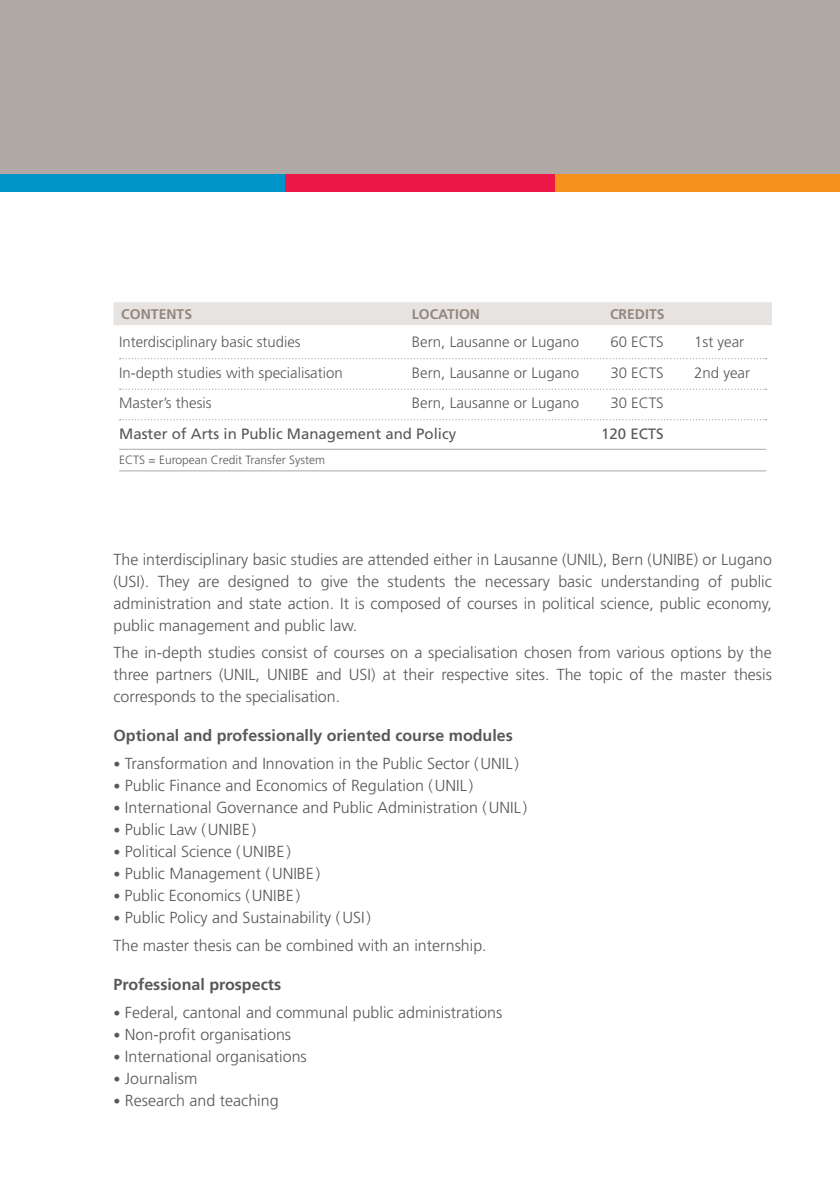
<style>
.page{position:relative;width:840px;height:1191px;background:#fff}
.page>*{position:absolute;margin:0;border:0;box-sizing:border-box;transform-origin:0 0}
.t1{font:300 16px/22px "Frutiger LT Std";color:#57585a;text-align:justify}
.t2{font:700 16px "Frutiger LT Std";color:#57585a}
.t3{font:300 15px "Frutiger LT Std";color:#57585a}
.t4{font:15px "Frutiger LT Std";color:#57585a}
.t5{font:700 14px "Frutiger LT Std";color:#93877e}
.t6{font:300 12px "Frutiger LT Std";color:#57585a}
.s1{font-size:14px}
</style>
<div class="page">
<div style="left:113px;top:302px;width:658px;height:24px;background:#e6e3e0"></div>
<hr style="left:113px;top:325px;width:658px;height:2px;background:#fff">
<svg style="left:120px;top:358px;width:646px;height:1px"></svg>
<svg style="left:120px;top:389px;width:646px;height:1px"></svg>
<svg style="left:120px;top:419px;width:646px;height:1px"></svg>
<hr style="left:119px;top:449px;width:646px;height:1px;background:#a8a9ad">
<hr style="left:119px;top:470px;width:646px;height:1px;background:#a8a9ad">
<div style="left:0;top:0;width:839px;height:181px;background:#b1a9a6"></div>
<div style="left:554px;top:175px;width:285px;height:17px;background:#f6911e"></div>
<div style="left:0;top:175px;width:285px;height:17px;background:#0094c8"></div>
<div style="left:285px;top:175px;width:269px;height:17px;background:#ed1845"></div>
<p class="t5" style="left:121px;top:306px;width:72px">CONTENTS</p>
<p class="t5" style="left:411px;top:306px;width:70px">LOCATION</p>
<p class="t5" style="left:609px;top:306px;width:56px">CREDITS</p>
<p class="t3" style="left:119px;top:333px;width:183px">Interdisciplinary basic studies</p>
<p class="t3" style="left:411px;top:333px;width:168px">Bern, Lausanne or Lugano</p>
<p class="t3" style="left:610px;top:333px;width:55px">60 ECTS</p>
<p class="t3" style="left:693px;top:333px;width:51px">1st year</p>
<p class="t3" style="left:119px;top:364px;width:225px">In-depth studies with specialisation</p>
<p class="t3" style="left:411px;top:364px;width:168px">Bern, Lausanne or Lugano</p>
<p class="t3" style="left:610px;top:364px;width:55px">30 ECTS</p>
<p class="t3" style="left:693px;top:364px;width:57px">2nd year</p>
<p class="t3" style="left:119px;top:394px;width:94px">Master’s thesis</p>
<p class="t3" style="left:411px;top:394px;width:168px">Bern, Lausanne or Lugano</p>
<p class="t3" style="left:610px;top:394px;width:55px">30 ECTS</p>
<p class="t4" style="left:119px;top:425px;width:338px">Master of Arts in Public Management and Policy</p>
<p class="t4" style="left:600px;top:425px;width:64px">120 ECTS</p>
<p class="t6" style="left:119px;top:453px;width:207px">ECTS = European Credit Transfer System</p>
<p class="t1" style="left:113px;top:548px;width:659px">The interdisciplinary basic studies are attended either in Lausanne (UNIL), Bern (UNIBE) or Lugano (USI). They are designed to give the students the necessary basic understanding of public administration and state action. It is composed of courses in political science, public economy, public management and public law.</p>
<p class="t1" style="left:113px;top:642px;width:659px">The in-depth studies consist of courses on a specialisation chosen from various options by the three partners (UNIL, UNIBE and USI) at their respective sites. The topic of the master thesis corresponds to the specialisation.</p>
<p class="t2" style="left:113px;top:726px;width:400px">Optional and professionally oriented course modules</p>
<p class="t1" style="left:113px;top:752px;width:407px"><span class="s1">•</span> Transformation and Innovation in the Public Sector (UNIL )</p>
<p class="t1" style="left:113px;top:774px;width:361px"><span class="s1">•</span> Public Finance and Economics of Regulation (UNIL )</p>
<p class="t1" style="left:113px;top:796px;width:415px"><span class="s1">•</span> International Governance and Public Administration (UNIL )</p>
<p class="t1" style="left:113px;top:818px;width:144px"><span class="s1">•</span> Public Law (UNIBE )</p>
<p class="t1" style="left:113px;top:840px;width:179px"><span class="s1">•</span> Political Science (UNIBE)</p>
<p class="t1" style="left:113px;top:862px;width:208px"><span class="s1">•</span> Public Management (UNIBE )</p>
<p class="t1" style="left:113px;top:884px;width:188px"><span class="s1">•</span> Public Economics (UNIBE)</p>
<p class="t1" style="left:113px;top:904px;width:374px;line-height:27.6px"><span class="s1">•</span> Public Policy and Sustainability (USI)<br>The master thesis can be combined with an internship.</p>
<p class="t2" style="left:113px;top:974px;width:169px">Professional prospects</p>
<p class="t1" style="left:113px;top:1001px;width:390px"><span class="s1">•</span> Federal, cantonal and communal public administrations</p>
<p class="t1" style="left:113px;top:1023px;width:179px"><span class="s1">•</span> Non-profit organisations</p>
<p class="t1" style="left:113px;top:1045px;width:195px"><span class="s1">•</span> International organisations</p>
<p class="t1" style="left:113px;top:1067px;width:85px"><span class="s1">•</span> Journalism</p>
<p class="t1" style="left:113px;top:1089px;width:166px"><span class="s1">•</span> Research and teaching</p>
</div>
